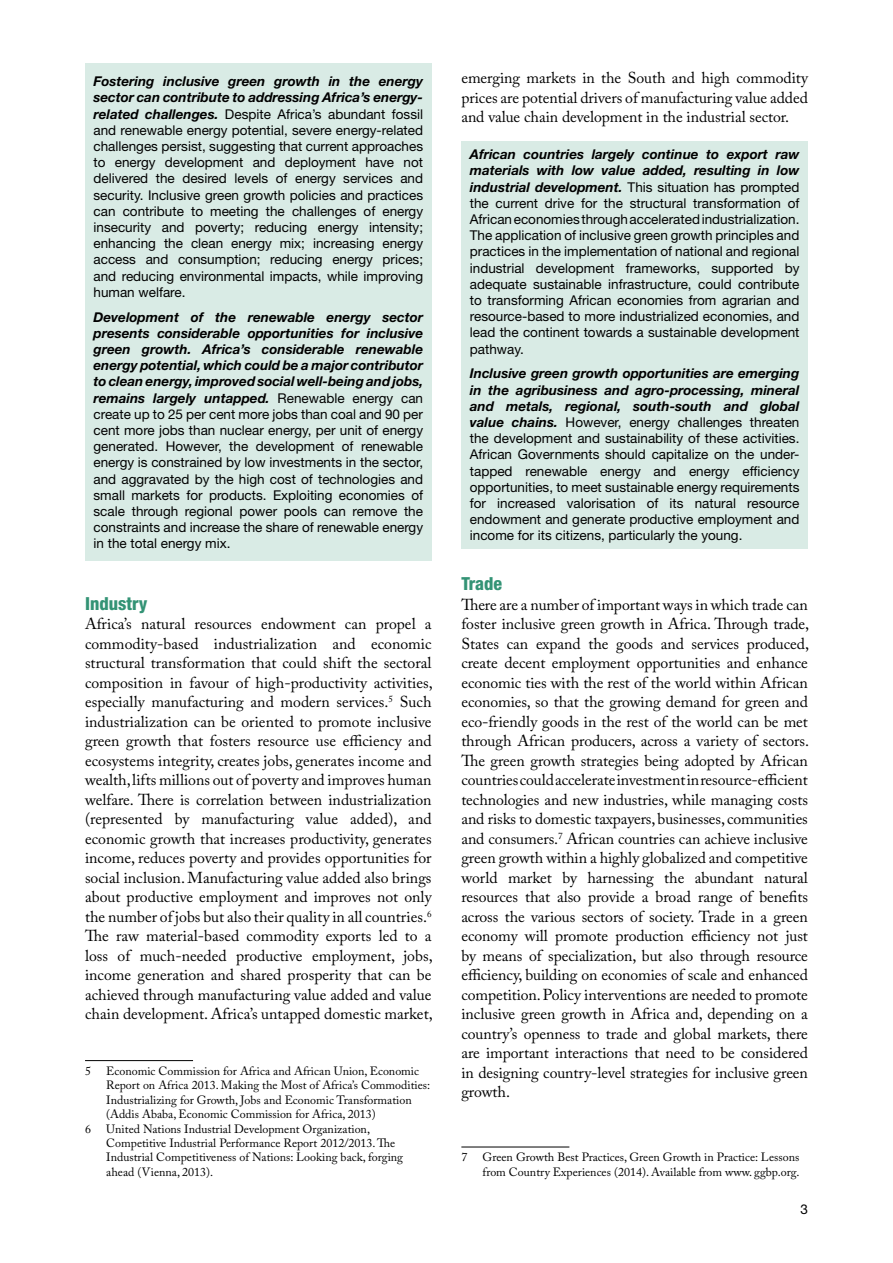
<style>
.page{position:relative;width:893px;height:1263px;background:#fff}
.page>*{position:absolute;margin:0;border:0;box-sizing:border-box;transform-origin:0 0}
.t1{font:800 condensed 18px "Helvetica Neue LT Std";color:#339375}
.t2{font:15.75px/19.5px "Adobe Caslon Pro";letter-spacing:-.005em;color:#000;text-align:justify}
.t3{font:13.5px/16.2px "Helvetica Neue LT Std";color:#000;text-align:justify}
.t4{font:12px/14.4px "Adobe Caslon Pro";color:#000}
.s1{font-weight:700;font-style:italic}
</style>
<div class="page">
<div style="left:85px;top:64px;width:347px;height:497px;background:#d9ebe5"></div>
<hr style="left:85px;top:1060px;width:108px;height:1px;background:#000">
<div style="left:461px;top:141px;width:347px;height:408px;background:#d9ebe5"></div>
<hr style="left:461px;top:1146px;width:108px;height:1px;background:#000">
<p class="t3" style="left:94px;top:73px;width:331px"><span class="s1">Fostering inclusive green growth in the energy sector can contribute to addressing Africa’s energy&shy;related challenges.</span> Despite Africa’s abundant fossil and renewable energy potential, severe energy-related challenges persist, suggesting that current approaches to energy development and deployment have not delivered the desired levels of energy services and security. Inclusive green growth policies and practices can contribute to meeting the challenges of energy insecurity and poverty; reducing energy intensity; enhancing the clean energy mix; increasing energy access and consumption; reducing energy prices; and reducing environmental impacts, while improving human welfare.</p>
<p class="t3" style="left:94px;top:308px;width:331px"><span class="s1">Development of the renewable energy sector presents considerable opportunities for inclusive green growth. Africa’s considerable renewable energy potential, which could be a major contributor to clean energy, improved social well-being and jobs, remains largely untapped.</span> Renewable energy can create up to 25 per cent more jobs than coal and 90 per cent more jobs than nuclear energy, per unit of energy generated. However, the development of renewable energy is constrained by low investments in the sector, and aggravated by the high cost of technologies and small markets for products. Exploiting economies of scale through regional power pools can remove the constraints and increase the share of renewable energy in the total energy mix.</p>
<p class="t1" style="left:85px;top:592px;width:64px">Industry</p>
<p class="t2" style="left:85px;top:614px;width:349px">Africa’s natural resources endowment can propel a commodity-based industrialization and economic structural transformation that could shift the sectoral composition in favour of high-productivity activities, especially manufacturing and modern services.<sup>5</sup> Such industrialization can be oriented to promote inclusive green growth that fosters resource use efficiency and ecosystems integrity, creates jobs, generates income and wealth, lifts millions out of poverty and improves human welfare. There is correlation between industrialization (represented by manufacturing value added), and economic growth that increases productivity, generates income, reduces poverty and provides opportunities for social inclusion. Manufacturing value added also brings about productive employment and improves not only the number of jobs but also their quality in all countries.<sup>6<br></sup>The raw material-based commodity exports led to a loss of much-needed productive employment, jobs, income generation and shared prosperity that can be achieved through manufacturing value added and value chain development. Africa’s untapped domestic market,</p>
<p class="t4" style="left:85px;top:1064px;width:7px">5</p>
<p class="t4" style="left:106px;top:1064px;width:325px">Economic Commission for Africa and African Union, Economic Report on Africa 2013. Making the Most of Africa’s Commodities:<br>Industrializing for Growth, Jobs and Economic Transformation (Addis Ababa, Economic Commission for Africa, 2013)</p>
<p class="t4" style="left:85px;top:1121px;width:7px">6</p>
<p class="t4" style="left:106px;top:1121px;width:298px">United Nations Industrial Development Organization, Competitive Industrial Performance Report 2012/2013. The Industrial Competitiveness of Nations: Looking back, forging ahead (Vienna, 2013).</p>
<p class="t2" style="left:461px;top:68px;width:348px">emerging markets in the South and high commodity prices are potential drivers of manufacturing value added and value chain development in the industrial sector.</p>
<p class="t3" style="left:470px;top:146px;width:331px"><span class="s1">African countries largely continue to export raw materials with low value added, resulting in low industrial development.</span> This situation has prompted the current drive for the structural transformation of African economies through accelerated industrialization.<br>The application of inclusive green growth principles and practices in the implementation of national and regional industrial development frameworks, supported by adequate sustainable infrastructure, could contribute to transforming African economies from agrarian and resource-based to more industrialized economies, and lead the continent towards a sustainable development pathway.</p>
<p class="t3" style="left:470px;top:365px;width:331px"><span class="s1">Inclusive green growth opportunities are emerging in the agribusiness and agro-processing, mineral and metals, regional, south-south and global value chains.</span> However, energy challenges threaten the development and sustainability of these activities.<br>African Governments should capitalize on the under&shy;tapped renewable energy and energy efficiency opportunities, to meet sustainable energy requirements for increased valorisation of its natural resource endowment and generate productive employment and income for its citizens, particularly the young.</p>
<p class="t1" style="left:461px;top:573px;width:42px">Trade</p>
<p class="t2" style="left:461px;top:595px;width:349px">There are a number of important ways in which trade can foster inclusive green growth in Africa. Through trade, States can expand the goods and services produced, create decent employment opportunities and enhance economic ties with the rest of the world within African economies, so that the growing demand for green and eco-friendly goods in the rest of the world can be met through African producers, across a variety of sectors.<br>The green growth strategies being adopted by African countries could accelerate investment in resource-efficient technologies and new industries, while managing costs and risks to domestic taxpayers, businesses, communities and consumers.<sup>7</sup> African countries can achieve inclusive green growth within a highly globalized and competitive world market by harnessing the abundant natural resources that also provide a broad range of benefits across the various sectors of society. Trade in a green economy will promote production efficiency not just by means of specialization, but also through resource efficiency, building on economies of scale and enhanced competition. Policy interventions are needed to promote inclusive green growth in Africa and, depending on a country’s openness to trade and global markets, there are important interactions that need to be considered in designing country-level strategies for inclusive green growth.</p>
<p class="t4" style="left:461px;top:1150px;width:7px">7</p>
<p class="t4" style="left:483px;top:1150px;width:318px">Green Growth Best Practices, Green Growth in Practice: Lessons from Country Experiences (2014). Available from www. ggbp.org.</p>
<p class="t3" style="left:800px;top:1201px;width:9px">3</p>
</div>
